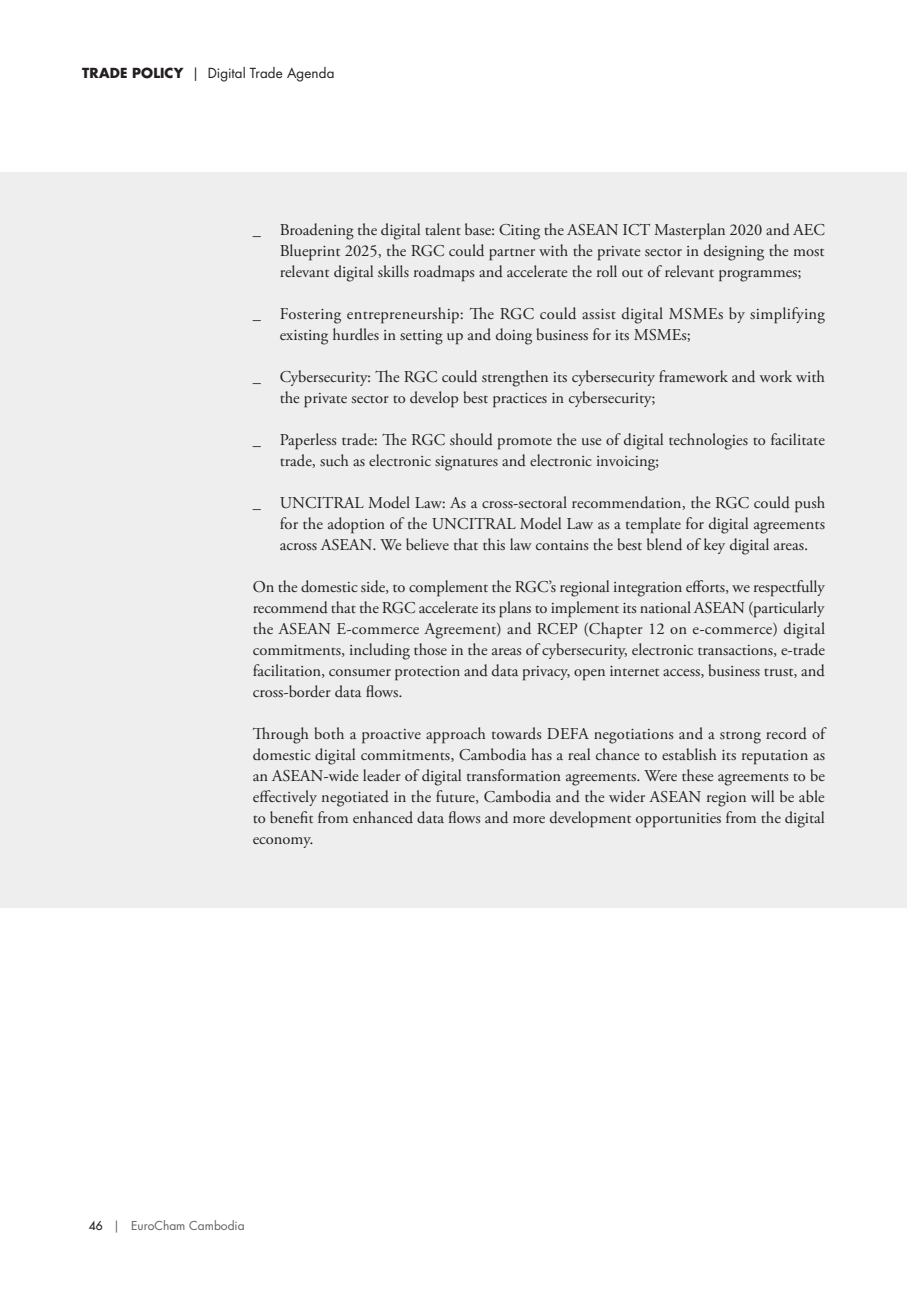
<style>
.page{position:relative;width:919px;height:1289px;background:#fff}
.page>*{position:absolute;margin:0;border:0;box-sizing:border-box;transform-origin:0 0}
.BODY_Text{font:16.5px/21px "Adobe Garamond Pro";color:#231f20;text-align:justify}
.BODY_Text-2{font:16.5px/21px "Adobe Garamond Pro";letter-spacing:.02em;color:#231f20}
.h2__Issue{font:13.5px "Futura Std";letter-spacing:.005em;color:#231f20}
.t1{font:12px "Futura Std";color:#616164}
.s1{font-weight:700}
.s2{font-weight:500;color:#231f20}
</style>
<div class="page">
<div style="left:0;top:172px;width:906px;height:735px;background:#eeeeef"></div>
<p class="h2__Issue" style="left:82px;top:65px;width:254px"><span class="s1">TRADE POLICY</span> | Digital Trade Agenda</p>
<p class="BODY_Text" style="left:280px;top:220px;width:546px;text-indent:-27px">_ Broadening the digital talent base: Citing the ASEAN ICT Masterplan 2020 and AEC Blueprint 2025, the RGC could partner with the private sector in designing the most relevant digital skills roadmaps and accelerate the roll out of relevant programmes;</p>
<p class="BODY_Text-2" style="left:280px;top:304px;width:546px;text-indent:-27px">_ Fostering entrepreneurship: The RGC could assist digital MSMEs by simplifying existing hurdles in setting up and doing business for its MSMEs;</p>
<p class="BODY_Text" style="left:280px;top:367px;width:546px;text-indent:-27px">_ Cybersecurity: The RGC could strengthen its cybersecurity framework and work with the private sector to develop best practices in cybersecurity;</p>
<p class="BODY_Text" style="left:280px;top:430px;width:546px;text-indent:-27px">_ Paperless trade: The RGC should promote the use of digital technologies to facilitate trade, such as electronic signatures and electronic invoicing;</p>
<p class="BODY_Text" style="left:280px;top:493px;width:547px;text-indent:-27px">_ UNCITRAL Model Law: As a cross-sectoral recommendation, the RGC could push for the adoption of the UNCITRAL Model Law as a template for digital agreements across ASEAN. We believe that this law contains the best blend of key digital areas.</p>
<p class="BODY_Text" style="left:253px;top:577px;width:574px">On the domestic side, to complement the RGC’s regional integration efforts, we respectfully recommend that the RGC accelerate its plans to implement its national ASEAN (particularly the ASEAN E-commerce Agreement) and RCEP (Chapter 12 on e-commerce) digital commitments, including those in the areas of cybersecurity, electronic transactions, e-trade facilitation, consumer protection and data privacy, open internet access, business trust, and cross-border data flows.</p>
<p class="BODY_Text" style="left:253px;top:724px;width:574px">Through both a proactive approach towards DEFA negotiations and a strong record of domestic digital commitments, Cambodia has a real chance to establish its reputation as an ASEAN-wide leader of digital transformation agreements. Were these agreements to be effectively negotiated in the future, Cambodia and the wider ASEAN region will be able to benefit from enhanced data flows and more development opportunities from the digital economy.</p>
<p class="t1" style="left:89px;top:1217px;width:157px"><span class="s2">46</span> | EuroCham Cambodia</p>
</div>
